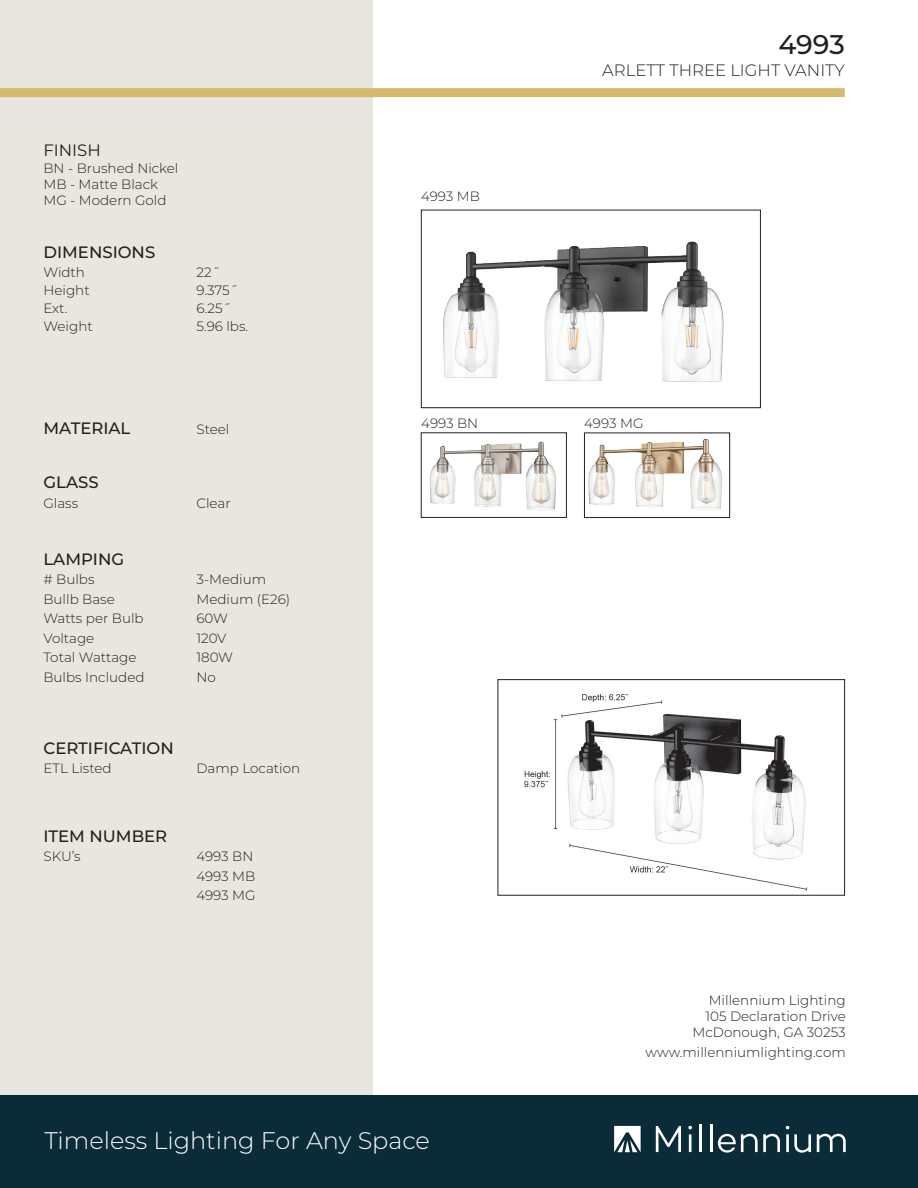
<style>
.page{position:relative;width:918px;height:1188px;background:#fff}
.page>*{position:absolute;margin:0;border:0;box-sizing:border-box;transform-origin:0 0}
.t1{font:500 27px "Montserrat";color:#231f20}
.t2{font:300 24px "Montserrat";color:#fff}
.t3{font:500 16.5px "Montserrat";color:#231f20}
.t4{font:300 16.5px "Montserrat";color:#231f20}
.t5{font:16.5px "Montserrat";color:#231f20}
.t6{font:300 13.5px "Montserrat";color:#231f20}
</style>
<div class="page">
<div style="left:0;top:0;width:373px;height:1188px;background:#e8e6df"></div>
<div style="left:0;top:1095px;width:918px;height:93px;background:#0a2b38"></div>
<div style="left:0;top:88px;width:845px;height:9px;background:#d4ba6c"></div>
<svg style="left:656px;top:1126px;width:25px;height:26px"></svg>
<svg style="left:688px;top:1126px;width:4px;height:26px"></svg>
<hr style="left:699px;top:1125px;width:3px;height:27px;background:#fff">
<hr style="left:710px;top:1125px;width:2px;height:27px;background:#fff">
<svg style="left:718px;top:1134px;width:62px;height:19px"></svg>
<svg style="left:786px;top:1126px;width:25px;height:27px"></svg>
<svg style="left:817px;top:1134px;width:29px;height:18px"></svg>
<svg style="left:614px;top:1126px;width:27px;height:26px"></svg>
<img style="left:443px;top:241px;width:281px;height:141px">
<div style="left:421px;top:210px;width:340px;height:198px;border:1px solid #231f20"></div>
<img style="left:429px;top:441px;width:127px;height:70px">
<div style="left:421px;top:433px;width:146px;height:85px;border:1px solid #231f20"></div>
<img style="left:588px;top:439px;width:134px;height:71px">
<div style="left:584px;top:433px;width:146px;height:85px;border:1px solid #231f20"></div>
<img style="left:524px;top:694px;width:284px;height:197px">
<div style="left:498px;top:679px;width:347px;height:216px;border:1px solid #231f20"></div>
<p class="t5" style="left:43px;top:139px;width:59px">FINISH</p>
<p class="t6" style="left:43px;top:159px;width:137px">BN - Brushed Nickel</p>
<p class="t6" style="left:43px;top:175px;width:116px">MB - Matte Black</p>
<p class="t6" style="left:43px;top:191px;width:125px">MG - Modern Gold</p>
<p class="t3" style="left:43px;top:241px;width:113px">DIMENSIONS</p>
<p class="t6" style="left:43px;top:263px;width:43px">Width</p>
<p class="t6" style="left:196px;top:263px;width:25px">22˝</p>
<p class="t6" style="left:43px;top:281px;width:48px">Height</p>
<p class="t6" style="left:196px;top:281px;width:43px">9.375˝</p>
<p class="t6" style="left:43px;top:299px;width:26px">Ext.</p>
<p class="t6" style="left:196px;top:299px;width:36px">6.25˝</p>
<p class="t6" style="left:43px;top:317px;width:51px">Weight</p>
<p class="t6" style="left:196px;top:317px;width:53px">5.96 lbs.</p>
<p class="t3" style="left:43px;top:416px;width:88px">MATERIAL</p>
<p class="t6" style="left:196px;top:420px;width:34px">Steel</p>
<p class="t3" style="left:43px;top:471px;width:57px">GLASS</p>
<p class="t6" style="left:43px;top:494px;width:36px">Glass</p>
<p class="t6" style="left:196px;top:494px;width:36px">Clear</p>
<p class="t3" style="left:43px;top:547px;width:82px">LAMPING</p>
<p class="t6" style="left:43px;top:570px;width:53px"># Bulbs</p>
<p class="t6" style="left:196px;top:570px;width:71px">3-Medium</p>
<p class="t6" style="left:43px;top:590px;width:73px">Bullb Base</p>
<p class="t6" style="left:196px;top:590px;width:95px">Medium (E26)</p>
<p class="t6" style="left:43px;top:609px;width:102px">Watts per Bulb</p>
<p class="t6" style="left:196px;top:609px;width:33px">60W</p>
<p class="t6" style="left:43px;top:629px;width:52px">Voltage</p>
<p class="t6" style="left:196px;top:629px;width:32px">120V</p>
<p class="t6" style="left:43px;top:648px;width:95px">Total Wattage</p>
<p class="t6" style="left:196px;top:648px;width:38px">180W</p>
<p class="t6" style="left:43px;top:668px;width:103px">Bulbs Included</p>
<p class="t6" style="left:196px;top:668px;width:21px">No</p>
<p class="t3" style="left:43px;top:736px;width:132px">CERTIFICATION</p>
<p class="t6" style="left:43px;top:759px;width:70px">ETL Listed</p>
<p class="t6" style="left:196px;top:759px;width:105px">Damp Location</p>
<p class="t3" style="left:43px;top:824px;width:125px">ITEM NUMBER</p>
<p class="t6" style="left:43px;top:847px;width:39px">SKU’s</p>
<p class="t6" style="left:196px;top:847px;width:58px">4993 BN</p>
<p class="t6" style="left:196px;top:867px;width:60px">4993 MB</p>
<p class="t6" style="left:196px;top:886px;width:61px">4993 MG</p>
<p class="t6" style="left:421px;top:187px;width:60px">4993 MB</p>
<p class="t1" style="left:778px;top:25px;width:68px">4993</p>
<p class="t4" style="left:602px;top:59px;width:244px">ARLETT THREE LIGHT VANITY</p>
<p class="t6" style="left:421px;top:414px;width:58px">4993 BN</p>
<p class="t6" style="left:584px;top:414px;width:61px">4993 MG</p>
<p class="t6" style="left:709px;top:991px;width:139px">Millennium Lighting</p>
<p class="t6" style="left:705px;top:1007px;width:142px">105 Declaration Drive</p>
<p class="t6" style="left:692px;top:1023px;width:155px">McDonough, GA 30253</p>
<p class="t6" style="left:645px;top:1043px;width:202px">www.millenniumlighting.com</p>
<p class="t2" style="left:44px;top:1124px;width:387px">Timeless Lighting For Any Space</p>
</div>
